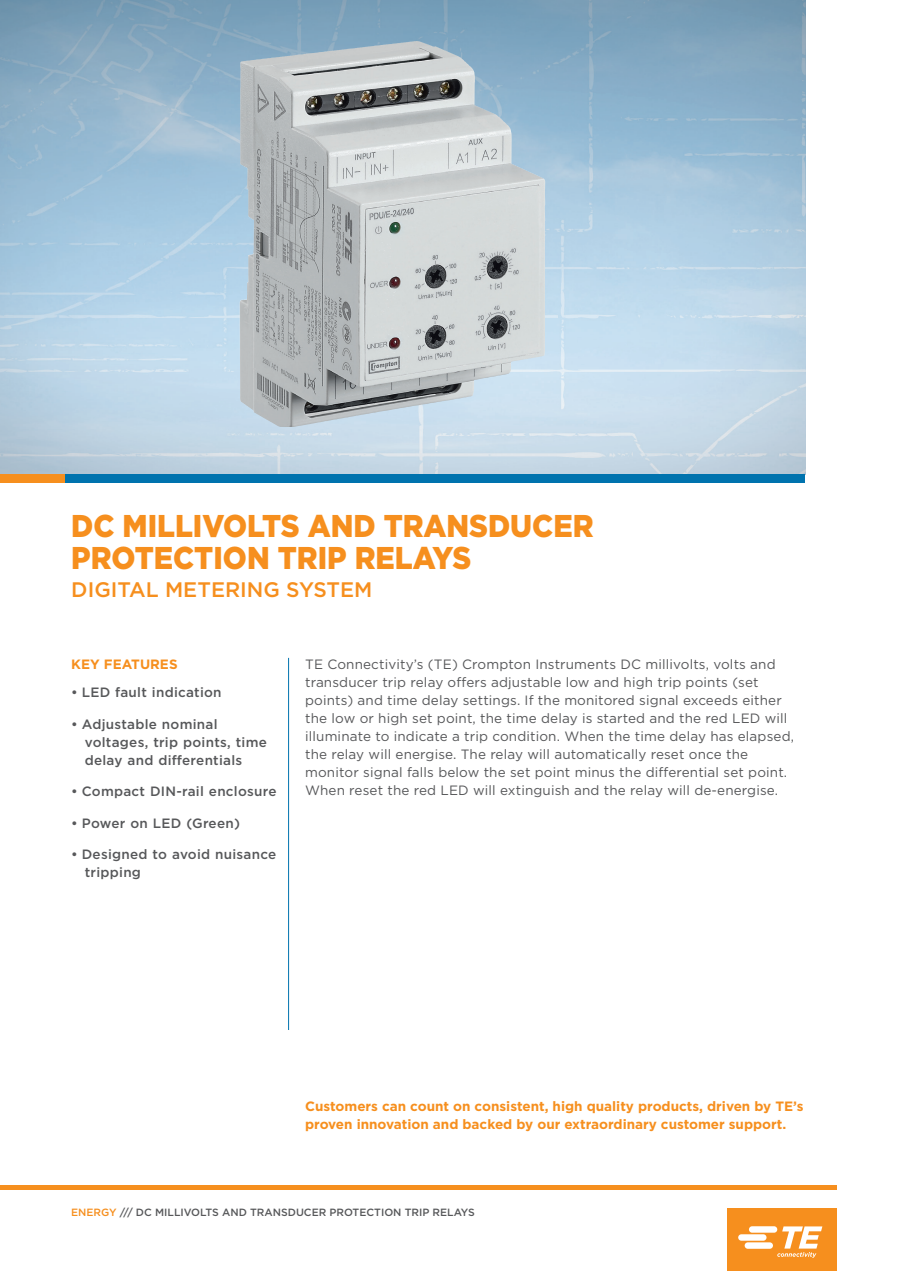
<style>
.page{position:relative;width:908px;height:1278px;background:#fff}
.page>*{position:absolute;margin:0;border:0;box-sizing:border-box;transform-origin:0 0}
.Cover_-_Main_Headlin{font:900 31.5px/31.5px "Gotham";color:#f68f1e;scale:.92 1}
.Cover_-_Subhead{font:500 21px "Gotham";color:#f68f1e}
.Main_Body_Copy{font:13.5px/18px "Gotham";letter-spacing:.01em;color:#57585a}
.t1{font:500 13.5px/18px "Gotham";letter-spacing:.02em;color:#57585a}
.Cover_-_Closing_Copy{font:700 13.5px/18px "Gotham";color:#f68f1e}
.KEY_FEATURE__TITLE{font:700 13.5px "Gotham";color:#f68f1e}
.WP_Footer_Info{font:500 10.5px "Gotham";color:#57585a}
.s1{color:#f68f1e}
</style>
<div class="page">
<img style="left:0;top:0;width:805px;height:474px">
<hr style="left:288px;top:658px;width:1px;height:372px;background:#0073ae">
<div style="left:0;top:474px;width:65px;height:9px;background:#f68f1e"></div>
<div style="left:65px;top:474px;width:740px;height:9px;background:#0073ae"></div>
<hr style="left:0;top:1185px;width:837px;height:4px;background:#f68f1e">
<div style="left:727px;top:1209px;width:109px;height:62px;background:#f68f1e"></div>
<svg style="left:738px;top:1226px;width:84px;height:32px"></svg>
<img style="left:239px;top:41px;width:177px;height:367px">
<p class="Cover_-_Main_Headlin" style="left:71px;top:510px;width:569px">DC MILLIVOLTS AND TRANSDUCER<br>PROTECTION TRIP RELAYS</p>
<p class="Cover_-_Subhead" style="left:71px;top:576px;width:303px">DIGITAL METERING SYSTEM</p>
<p class="KEY_FEATURE__TITLE" style="left:71px;top:655px;width:108px">KEY FEATURES</p>
<p class="Main_Body_Copy" style="left:305px;top:655px;width:490px">TE Connectivity’s (TE) Crompton Instruments DC millivolts, volts and transducer trip relay offers adjustable low and high trip points (set points) and time delay settings. If the monitored signal exceeds either the low or high set point, the time delay is started and the red LED will illuminate to indicate a trip condition. When the time delay has elapsed, the relay will energise. The relay will automatically reset once the monitor signal falls below the set point minus the differential set point.<br>When reset the red LED will extinguish and the relay will de-energise.</p>
<p class="t1" style="left:71px;top:683px;width:152px">• LED fault indication</p>
<p class="t1" style="left:85px;top:715px;width:184px;text-indent:-14px">• Adjustable nominal voltages, trip points, time delay and differentials</p>
<p class="t1" style="left:71px;top:782px;width:207px">• Compact DIN-rail enclosure</p>
<p class="t1" style="left:71px;top:814px;width:170px">• Power on LED (Green)</p>
<p class="t1" style="left:85px;top:845px;width:193px;text-indent:-14px">• Designed to avoid nuisance tripping</p>
<p class="Cover_-_Closing_Copy" style="left:305px;top:1097px;width:500px">Customers can count on consistent, high quality products, driven by TE’s proven innovation and backed by our extraordinary customer support.</p>
<p class="WP_Footer_Info" style="left:71px;top:1205px;width:405px"><span class="s1">ENERGY</span> /// DC MILLIVOLTS AND TRANSDUCER PROTECTION TRIP RELAYS</p>
</div>
